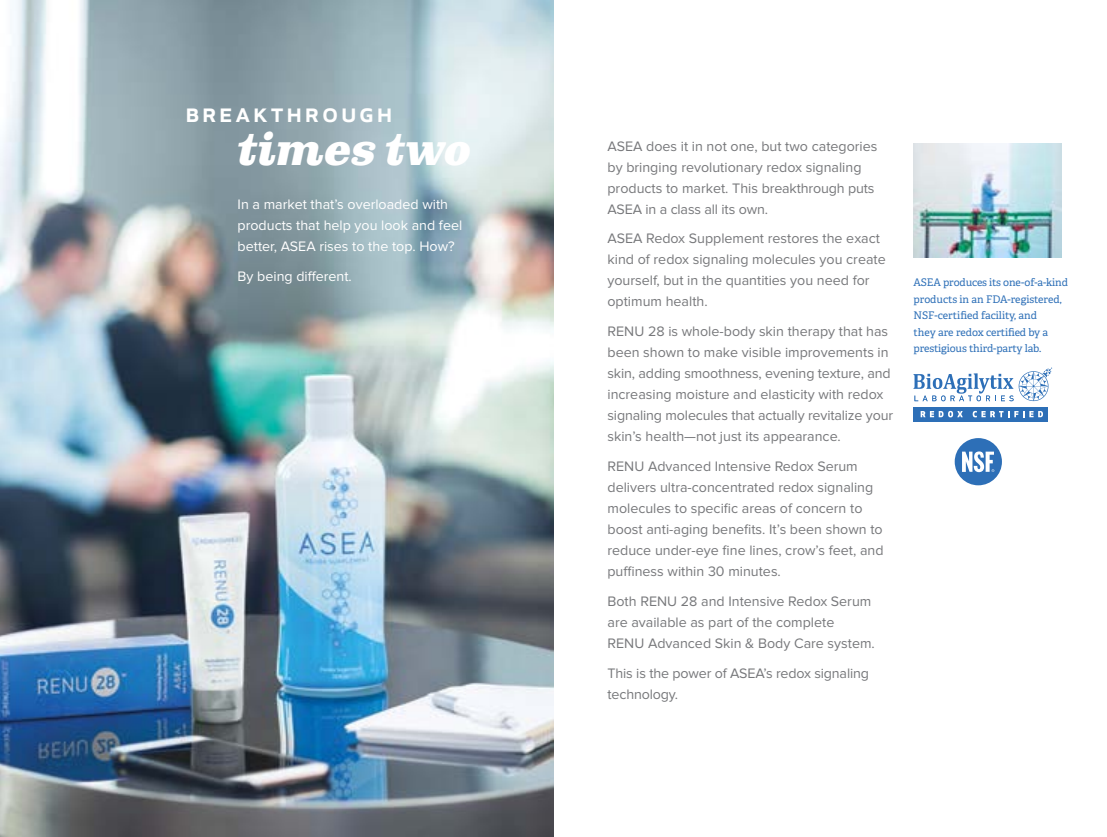
<style>
.page{position:relative;width:1107px;height:837px;background:#fff}
.page>*{position:absolute;margin:0;border:0;box-sizing:border-box;transform-origin:0 0}
.t1{font:italic 700 43.5px "Clarendon Text Pro";letter-spacing:-.02em;color:#fff}
.t2{font:500 27px "Apex New";letter-spacing:.1em;color:#fff}
.t3{font:14.25px/21px "Proxima Nova";color:#77787b}
.t4{font:14.25px/21px "Proxima Nova";color:#fff}
.t5{font:10.5px/16.5px "Adelle";letter-spacing:-.01em;color:#2d6fb7}
</style>
<div class="page">
<img style="left:0;top:0;width:554px;height:837px">
<div style="left:955px;top:438px;width:47px;height:47px;background:#2d6fb7;border-radius:50%"></div>
<svg style="left:962px;top:451px;width:32px;height:21px"></svg>
<div style="left:914px;top:407px;width:134px;height:14px;background:#2d6fb7"></div>
<svg style="left:921px;top:411px;width:42px;height:6px"></svg>
<svg style="left:973px;top:411px;width:70px;height:6px"></svg>
<svg style="left:914px;top:368px;width:138px;height:33px"></svg>
<img style="left:914px;top:143px;width:148px;height:115px">
<h2 class="t2" style="left:186px;top:94px;width:208px">breakthrough</h2>
<h1 class="t1" style="left:238px;top:123px;width:236px">times two</h1>
<p class="t4" style="left:238px;top:194px;width:226px">In a market that’s overloaded with products that help you look and feel better, ASEA rises to the top. How?</p>
<p class="t4" style="left:238px;top:266px;width:116px">By being different.</p>
<p class="t3" style="left:608px;top:136px;width:271px">ASEA does it in not one, but two categories by bringing revolutionary redox signaling products to market. This breakthrough puts ASEA in a class all its own.</p>
<p class="t3" style="left:608px;top:228px;width:280px">ASEA Redox Supplement restores the exact kind of redox signaling molecules you create yourself, but in the quantities you need for optimum health.</p>
<p class="t3" style="left:608px;top:321px;width:287px">RENU 28 is whole-body skin therapy that has been shown to make visible improvements in skin, adding smoothness, evening texture, and increasing moisture and elasticity with redox signaling molecules that actually revitalize your skin’s health—not just its appearance.</p>
<p class="t3" style="left:608px;top:456px;width:278px">RENU Advanced Intensive Redox Serum delivers ultra-concentrated redox signaling molecules to specific areas of concern to boost anti-aging benefits. It’s been shown to reduce under-eye fine lines, crow’s feet, and puffiness within 30 minutes.</p>
<p class="t3" style="left:608px;top:591px;width:269px">Both RENU 28 and Intensive Redox Serum are available as part of the complete<br>RENU Advanced Skin &amp; Body Care system.</p>
<p class="t3" style="left:608px;top:663px;width:263px">This is the power of ASEA’s redox signaling technology.</p>
<p class="t5" style="left:914px;top:274px;width:156px">ASEA produces its one-of-a-kind products in an FDA-registered,<br>NSF-certified facility, and<br>they are redox certified by a prestigious third-party lab.</p>
</div>
